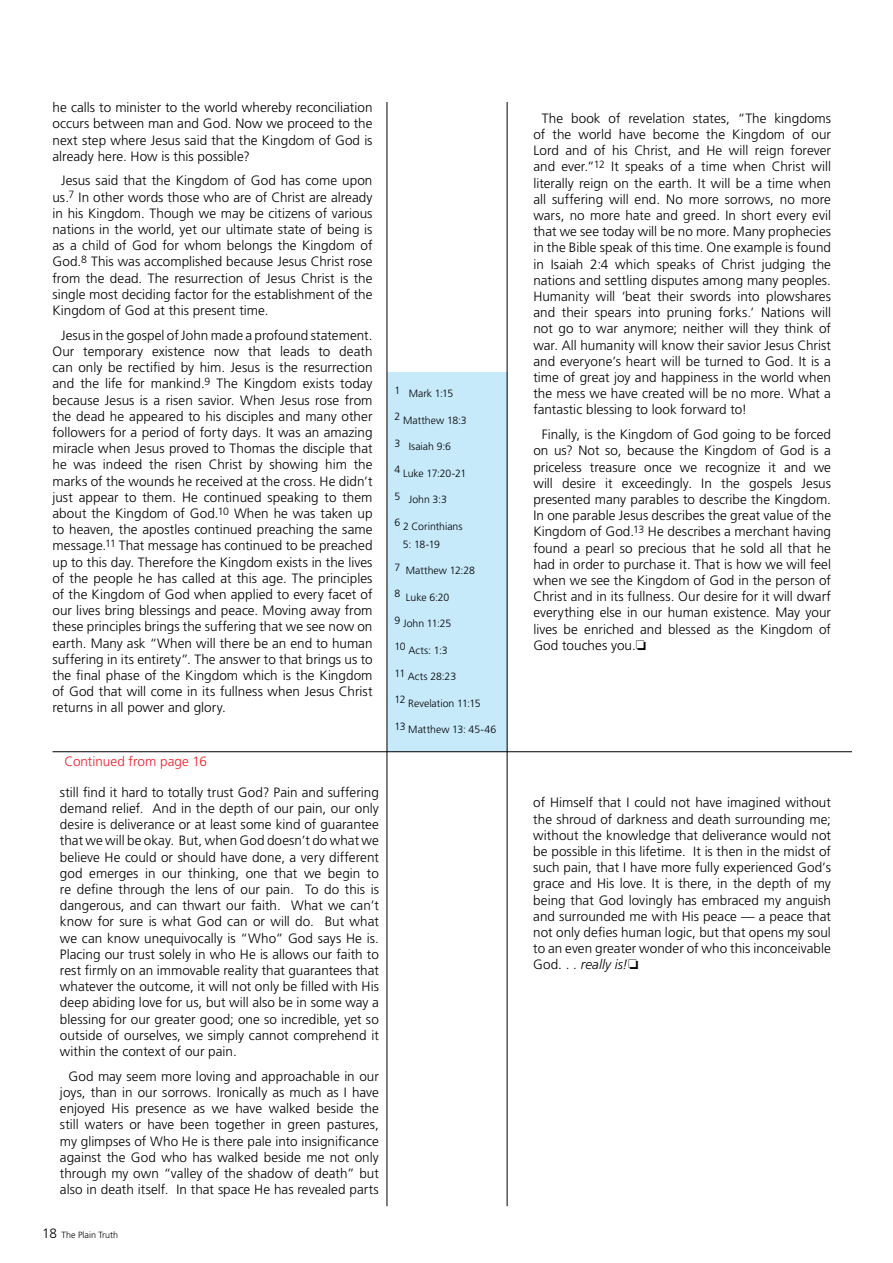
<style>
.page{position:relative;width:893px;height:1263px;background:#fff}
.page>*{position:absolute;margin:0;border:0;box-sizing:border-box;transform-origin:0 0}
.t1{font:300 13.5px/16.2px "Frutiger LT Std";letter-spacing:.005em;color:#000;text-align:justify}
.t2{font:300 13.5px "Frutiger LT Std";letter-spacing:.005em;color:#ed1d24}
.t3{font:300 10.5px/18px "Frutiger LT Std";color:#000}
.t4{font:300 10.5px "Frutiger LT Std";letter-spacing:-.02em;color:#000}
.t5{font:300 9px "Frutiger LT Std";color:#000}
.s1{font-size:13.5px}
.s2{font-style:italic}
</style>
<div class="page">
<div style="left:387px;top:372px;width:120px;height:380px;background:#c7eafb"></div>
<hr style="left:507px;top:102px;width:1px;height:1104px;background:#000">
<hr style="left:387px;top:102px;width:1px;height:1104px;background:#000">
<hr style="left:53px;top:751px;width:799px;height:1px;background:#000">
<p class="t1" style="left:52px;top:100px;width:322px">he calls to minister to the world whereby reconciliation occurs between man and God. Now we proceed to the next step where Jesus said that the Kingdom of God is already here. How is this possible?</p>
<p class="t1" style="left:52px;top:173px;width:322px;text-indent:9px">Jesus said that the Kingdom of God has come upon us.<sup>7</sup> In other words those who are of Christ are already in his Kingdom. Though we may be citizens of various nations in the world, yet our ultimate state of being is as a child of God for whom belongs the Kingdom of God.<sup>8</sup> This was accomplished because Jesus Christ rose from the dead. The resurrection of Jesus Christ is the single most deciding factor for the establishment of the Kingdom of God at this present time.</p>
<p class="t1" style="left:52px;top:327px;width:322px;text-indent:9px">Jesus in the gospel of John made a profound statement.<br>Our temporary existence now that leads to death can only be rectified by him. Jesus is the resurrection and the life for mankind.<sup>9</sup> The Kingdom exists today because Jesus is a risen savior. When Jesus rose from the dead he appeared to his disciples and many other followers for a period of forty days. It was an amazing miracle when Jesus proved to Thomas the disciple that he was indeed the risen Christ by showing him the marks of the wounds he received at the cross. He didn’t just appear to them. He continued speaking to them about the Kingdom of God.<sup>10</sup> When he was taken up to heaven, the apostles continued preaching the same message.<sup>11</sup> That message has continued to be preached up to this day. Therefore the Kingdom exists in the lives of the people he has called at this age. The principles of the Kingdom of God when applied to every facet of our lives bring blessings and peace. Moving away from these principles brings the suffering that we see now on earth. Many ask “When will there be an end to human suffering in its entirety”. The answer to that brings us to the final phase of the Kingdom which is the Kingdom of God that will come in its fullness when Jesus Christ returns in all power and glory.</p>
<p class="t2" style="left:64px;top:754px;width:144px">Continued from page 16</p>
<p class="t1" style="left:60px;top:784px;width:320px">still find it hard to totally trust God? Pain and suffering demand relief. And in the depth of our pain, our only desire is deliverance or at least some kind of guarantee that we will be okay. But, when God doesn’t do what we believe He could or should have done, a very different god emerges in our thinking, one that we begin to re define through the lens of our pain. To do this is dangerous, and can thwart our faith. What we can’t know for sure is what God can or will do. But what we can know unequivocally is “Who” God says He is.<br>Placing our trust solely in who He is allows our faith to rest firmly on an immovable reality that guarantees that whatever the outcome, it will not only be filled with His deep abiding love for us, but will also be in some way a blessing for our greater good; one so incredible, yet so outside of ourselves, we simply cannot comprehend it within the context of our pain.</p>
<p class="t1" style="left:60px;top:1068px;width:320px;text-indent:9px">God may seem more loving and approachable in our joys, than in our sorrows. Ironically as much as I have enjoyed His presence as we have walked beside the still waters or have been together in green pastures, my glimpses of Who He is there pale into insignificance against the God who has walked beside me not only through my own “valley of the shadow of death” but also in death itself. In that space He has revealed parts</p>
<p class="t5" style="left:42px;top:1230px;width:78px"><span class="s1">18</span> The Plain Truth</p>
<p class="t3" style="left:394px;top:385px;width:60px">1 Mark 1:15</p>
<p class="t3" style="left:394px;top:411px;width:74px">2 Matthew 18:3</p>
<p class="t3" style="left:394px;top:438px;width:58px">3 Isaiah 9:6</p>
<p class="t4" style="left:394px;top:467px;width:73px">4 Luke 17:20-21</p>
<p class="t3" style="left:394px;top:491px;width:54px">5 John 3:3</p>
<p class="t3" style="left:403px;top:517px;width:61px;text-indent:-8px">6 2 Corinthians<br>5: 18-19</p>
<p class="t3" style="left:394px;top:562px;width:82px">7 Matthew 12:28</p>
<p class="t3" style="left:394px;top:588px;width:56px">8 Luke 6:20</p>
<p class="t3" style="left:394px;top:615px;width:58px">9 John 11:25</p>
<p class="t3" style="left:394px;top:641px;width:55px">10 Acts: 1:3</p>
<p class="t3" style="left:394px;top:668px;width:63px">11 Acts 28:23</p>
<p class="t3" style="left:394px;top:694px;width:88px">12 Revelation 11:15</p>
<p class="t3" style="left:394px;top:721px;width:103px">13 Matthew 13: 45-46</p>
<p class="t1" style="left:533px;top:110px;width:299px;text-indent:9px">The book of revelation states, “The kingdoms of the world have become the Kingdom of our Lord and of his Christ, and He will reign forever and ever.”<sup>12</sup> It speaks of a time when Christ will literally reign on the earth. It will be a time when all suffering will end. No more sorrows, no more wars, no more hate and greed. In short every evil that we see today will be no more. Many prophecies in the Bible speak of this time. One example is found in Isaiah 2:4 which speaks of Christ judging the nations and settling disputes among many peoples.<br>Humanity will ‘beat their swords into plowshares and their spears into pruning forks.’ Nations will not go to war anymore; neither will they think of war. All humanity will know their savior Jesus Christ and everyone’s heart will be turned to God. It is a time of great joy and happiness in the world when the mess we have created will be no more. What a fantastic blessing to look forward to!</p>
<p class="t1" style="left:533px;top:426px;width:299px;text-indent:9px">Finally, is the Kingdom of God going to be forced on us? Not so, because the Kingdom of God is a priceless treasure once we recognize it and we will desire it exceedingly. In the gospels Jesus presented many parables to describe the Kingdom.<br>In one parable Jesus describes the great value of the Kingdom of God.<sup>13</sup> He describes a merchant having found a pearl so precious that he sold all that he had in order to purchase it. That is how we will feel when we see the Kingdom of God in the person of Christ and in its fullness. Our desire for it will dwarf everything else in our human existence. May your lives be enriched and blessed as the Kingdom of God touches you.❏</p>
<p class="t1" style="left:533px;top:795px;width:299px">of Himself that I could not have imagined without the shroud of darkness and death surrounding me; without the knowledge that deliverance would not be possible in this lifetime. It is then in the midst of such pain, that I have more fully experienced God’s grace and His love. It is there, in the depth of my being that God lovingly has embraced my anguish and surrounded me with His peace — a peace that not only defies human logic, but that opens my soul to an even greater wonder of who this inconceivable God. . . <span class="s2">really is!</span>❏</p>
</div>
